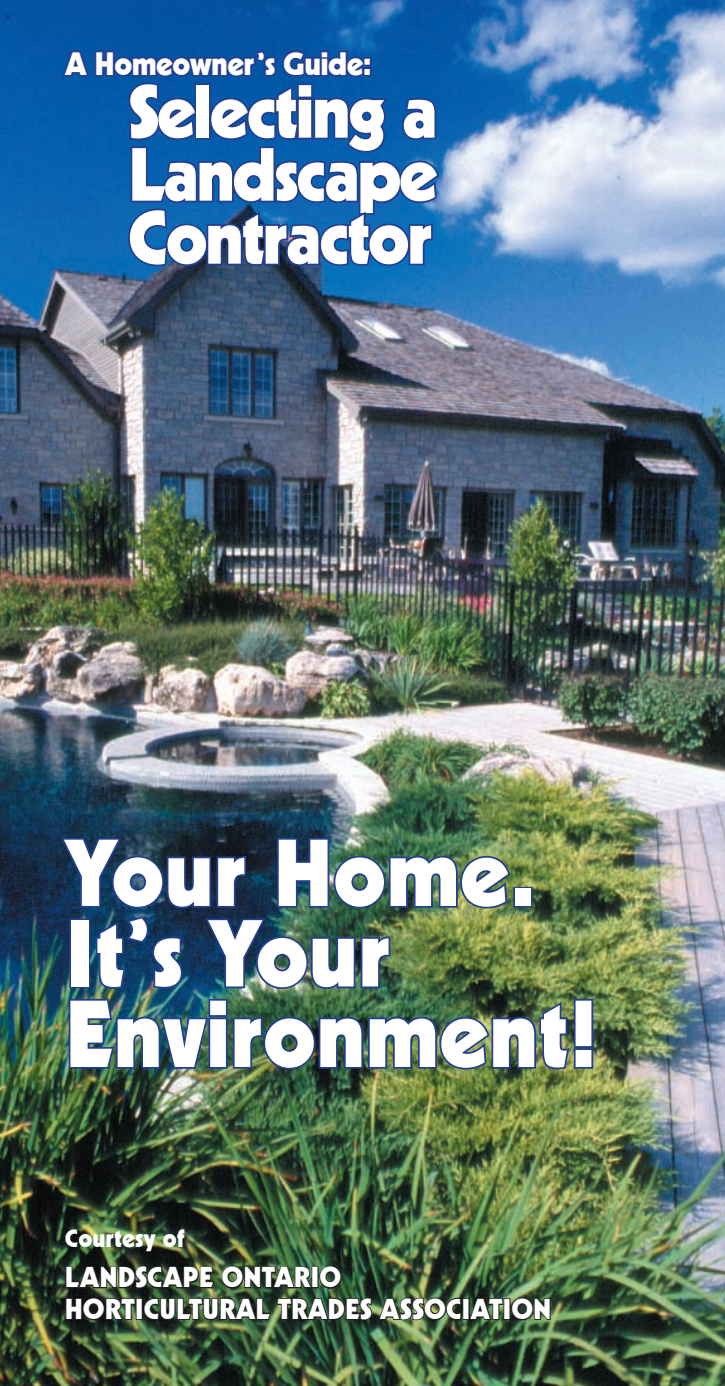
<style>
.page{position:relative;width:725px;height:1386px;background:#fff}
.page>*{position:absolute;margin:0;border:0;box-sizing:border-box;transform-origin:0 0}
.t1{font:92.75px/80.5px "Geometric 231 BT Heavy C";color:#fff}
.t2{font:73.5px/63px "Geometric 231 BT Heavy C";letter-spacing:-.04em;color:#fff;text-align:justify}
.t3{font:31.5px "Geometric 231 BT Heavy C";letter-spacing:-.02em;color:#fff}
.t4{font:28px/31.5px "Geometric 231 BT Heavy C";color:#fff}
.t5{font:24.5px "Geometric 231 BT Heavy C";color:#fff}
</style>
<div class="page">
<img style="left:0;top:0;width:724px;height:1386px">
<svg style="left:60px;top:48px;width:381px;height:220px"></svg>
<div style="left:513px;top:887px;width:19px;height:21px;border:4px solid #253f8e"></div>
<img style="left:58px;top:836px;width:454px;height:155px">
<img style="left:67px;top:997px;width:528px;height:74px">
<img style="left:65px;top:1265px;width:277px;height:25px">
<svg style="left:65px;top:1296px;width:72px;height:26px"></svg>
<div style="left:136px;top:1298px;width:7px;height:22px;border:2px solid #231f20"></div>
<img style="left:143px;top:1296px;width:361px;height:26px">
<div style="left:503px;top:1298px;width:7px;height:22px;border:2px solid #231f20"></div>
<svg style="left:510px;top:1296px;width:41px;height:26px"></svg>
<p class="t3" style="left:65px;top:44px;width:308px">A Homeowner’s Guide:</p>
<p class="t2" style="left:128px;top:79px;width:312px">Selecting a Landscape Contractor</p>
<p class="t1" style="left:65px;top:832px;width:535px">Your Home.<br>It’s Your<br>Environment!</p>
<p class="t5" style="left:65px;top:1224px;width:121px">Courtesy of</p>
<p class="t4" style="left:65px;top:1262px;width:488px">LANDSCAPE ONTARIO<br>HORTICULTURAL TRADES ASSOCIATION</p>
</div>
